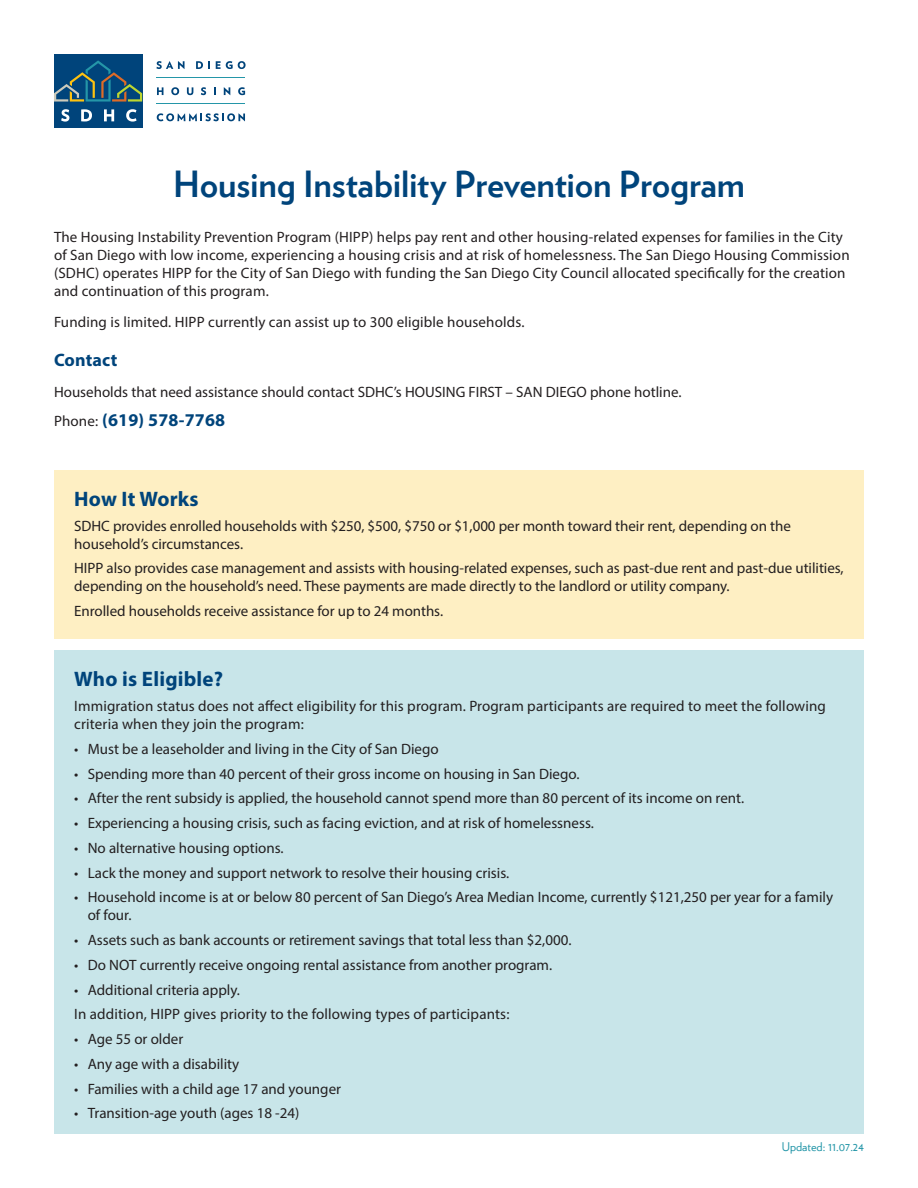
<style>
.page{position:relative;width:918px;height:1188px;background:#fff}
.page>*{position:absolute;margin:0;border:0;box-sizing:border-box;transform-origin:0 0}
.Main_Header_-_26pt{font:700 36px "Verlag";letter-spacing:-.005em;color:#00447b}
.Body_Copy_-_11pt{font:700 21px "Myriad Pro";letter-spacing:.01em;color:#00447b}
.Body_Copy_-_11pt-2{font:700 18px "Myriad Pro";letter-spacing:.01em;color:#00447b}
.Body_Copy_-_11pt-3{font:15px/18px "Myriad Pro";color:#231f20}
.t1{font:12px "Verlag";color:#2496a8}
.s1{font-weight:400;font-size:15px;color:#231f20}
</style>
<div class="page">
<div style="left:54px;top:470px;width:810px;height:169px;background:#feefc3"></div>
<div style="left:54px;top:650px;width:810px;height:484px;background:#c8e5e9"></div>
<svg style="left:156px;top:61px;width:29px;height:8px"></svg>
<svg style="left:196px;top:61px;width:14px;height:8px"></svg>
<svg style="left:216px;top:61px;width:30px;height:8px"></svg>
<svg style="left:157px;top:87px;width:6px;height:8px"></svg>
<svg style="left:171px;top:87px;width:8px;height:8px"></svg>
<svg style="left:187px;top:87px;width:6px;height:8px"></svg>
<svg style="left:201px;top:87px;width:5px;height:8px"></svg>
<svg style="left:214px;top:87px;width:2px;height:8px"></svg>
<svg style="left:224px;top:87px;width:6px;height:8px"></svg>
<svg style="left:238px;top:87px;width:7px;height:8px"></svg>
<svg style="left:157px;top:113px;width:88px;height:8px"></svg>
<hr style="left:157px;top:77px;width:88px;height:1px;background:#2496a8">
<hr style="left:157px;top:103px;width:88px;height:1px;background:#2496a8">
<div style="left:54px;top:54px;width:88px;height:74px;background:#00447b"></div>
<svg style="left:61px;top:109px;width:8px;height:13px"></svg>
<svg style="left:81px;top:109px;width:11px;height:12px"></svg>
<svg style="left:104px;top:109px;width:10px;height:12px"></svg>
<svg style="left:126px;top:109px;width:11px;height:13px"></svg>
<svg style="left:54px;top:60px;width:88px;height:42px"></svg>
<p class="Main_Header_-_26pt" style="left:173px;top:156px;width:573px">Housing Instability Prevention Program</p>
<p class="Body_Copy_-_11pt-3" style="left:54px;top:228px;width:797px">The Housing Instability Prevention Program (HIPP) helps pay rent and other housing-related expenses for families in the City of San Diego with low income, experiencing a housing crisis and at risk of homelessness. The San Diego Housing Commission (SDHC) operates HIPP for the City of San Diego with funding the San Diego City Council allocated specifically for the creation and continuation of this program.</p>
<p class="Body_Copy_-_11pt-3" style="left:54px;top:313px;width:472px">Funding is limited. HIPP currently can assist up to 300 eligible households.</p>
<p class="Body_Copy_-_11pt-2" style="left:54px;top:348px;width:65px">Contact</p>
<p class="Body_Copy_-_11pt-3" style="left:54px;top:383px;width:629px">Households that need assistance should contact SDHC’s HOUSING FIRST – SAN DIEGO phone hotline.</p>
<p class="Body_Copy_-_11pt-2" style="left:54px;top:408px;width:173px"><span class="s1">Phone:</span> (619) 578-7768</p>
<p class="Body_Copy_-_11pt" style="left:74px;top:485px;width:126px">How It Works</p>
<p class="Body_Copy_-_11pt-3" style="left:74px;top:516px;width:718px">SDHC provides enrolled households with $250, $500, $750 or $1,000 per month toward their rent, depending on the household’s circumstances.</p>
<p class="Body_Copy_-_11pt-3" style="left:74px;top:559px;width:771px">HIPP also provides case management and assists with housing-related expenses, such as past-due rent and past-due utilities, depending on the household’s need. These payments are made directly to the landlord or utility company.</p>
<p class="Body_Copy_-_11pt-3" style="left:74px;top:602px;width:370px">Enrolled households receive assistance for up to 24 months.</p>
<p class="Body_Copy_-_11pt" style="left:74px;top:666px;width:151px">Who is Eligible?</p>
<p class="Body_Copy_-_11pt-3" style="left:74px;top:697px;width:753px">Immigration status does not affect eligibility for this program. Program participants are required to meet the following criteria when they join the program:</p>
<p class="Body_Copy_-_11pt-3" style="left:74px;top:740px;width:366px">• Must be a leaseholder and living in the City of San Diego</p>
<p class="Body_Copy_-_11pt-3" style="left:74px;top:764px;width:507px">• Spending more than 40 percent of their gross income on housing in San Diego.</p>
<p class="Body_Copy_-_11pt-3" style="left:74px;top:789px;width:671px">• After the rent subsidy is applied, the household cannot spend more than 80 percent of its income on rent.</p>
<p class="Body_Copy_-_11pt-3" style="left:74px;top:814px;width:521px">• Experiencing a housing crisis, such as facing eviction, and at risk of homelessness.</p>
<p class="Body_Copy_-_11pt-3" style="left:74px;top:839px;width:211px">• No alternative housing options.</p>
<p class="Body_Copy_-_11pt-3" style="left:74px;top:863px;width:437px">• Lack the money and support network to resolve their housing crisis.</p>
<p class="Body_Copy_-_11pt-3" style="left:88px;top:888px;width:747px;text-indent:-14px">• Household income is at or below 80 percent of San Diego’s Area Median Income, currently $121,250 per year for a family of four.</p>
<p class="Body_Copy_-_11pt-3" style="left:74px;top:931px;width:499px">• Assets such as bank accounts or retirement savings that total less than $2,000.</p>
<p class="Body_Copy_-_11pt-3" style="left:74px;top:956px;width:480px">• Do NOT currently receive ongoing rental assistance from another program.</p>
<p class="Body_Copy_-_11pt-3" style="left:74px;top:980px;width:167px">• Additional criteria apply.</p>
<p class="Body_Copy_-_11pt-3" style="left:74px;top:1005px;width:437px">In addition, HIPP gives priority to the following types of participants:</p>
<p class="Body_Copy_-_11pt-3" style="left:74px;top:1030px;width:111px">• Age 55 or older</p>
<p class="Body_Copy_-_11pt-3" style="left:74px;top:1055px;width:167px">• Any age with a disability</p>
<p class="Body_Copy_-_11pt-3" style="left:74px;top:1079px;width:268px">• Families with a child age 17 and younger</p>
<p class="Body_Copy_-_11pt-3" style="left:74px;top:1104px;width:227px">• Transition-age youth (ages 18 -24)</p>
<p class="t1" style="left:782px;top:1138px;width:84px">Updated: 11.07.24</p>
</div>
